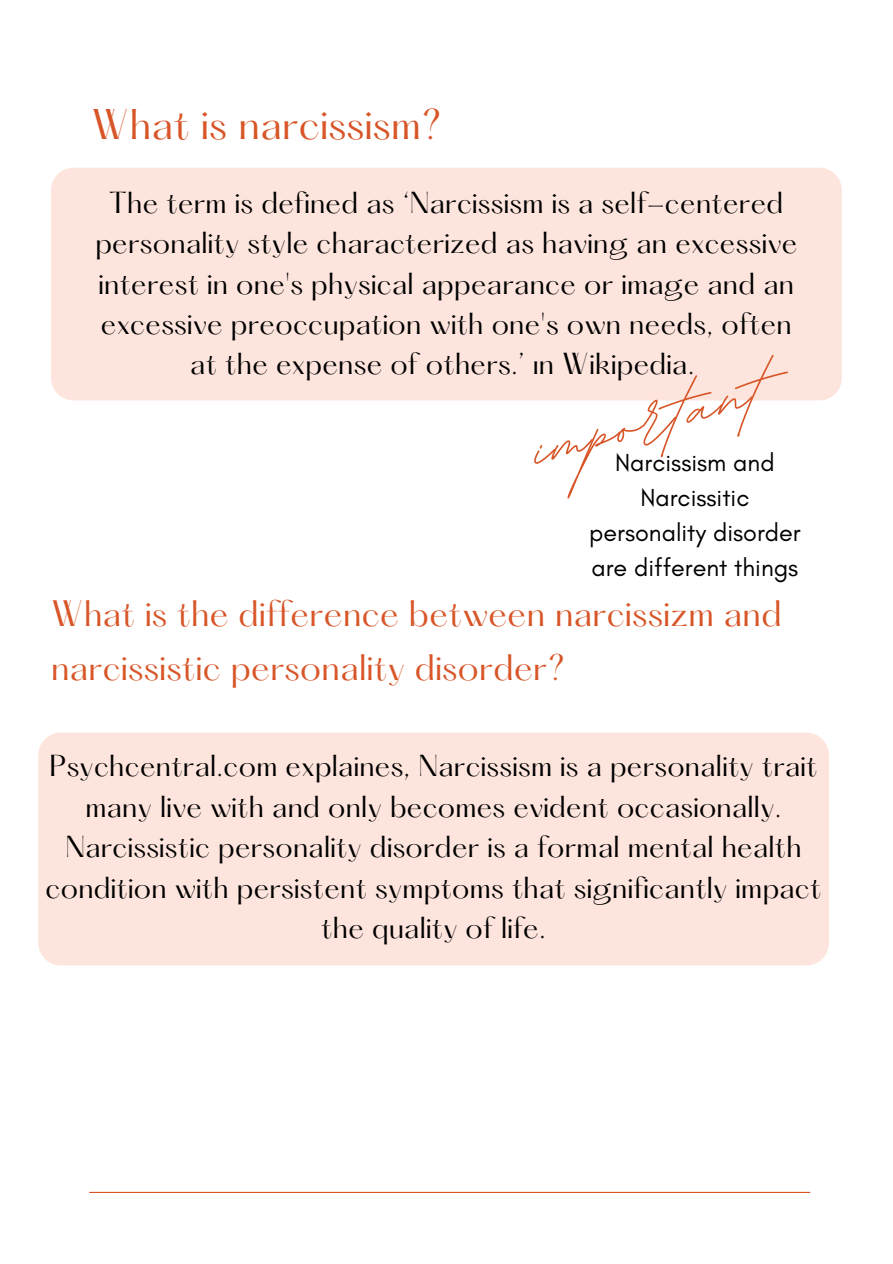
<style>
.page{position:relative;width:893px;height:1264px;background:#fff}
.page>*{position:absolute;margin:0;border:0;box-sizing:border-box;transform-origin:0 0}
.t1{font:700 103.2px "BD Script";color:#d85528}
.t2{font:37.5px "Hatton";letter-spacing:.01em;color:#d85528}
.t3{font:32.1px/54px "Hatton";letter-spacing:.01em;color:#d85528}
.t4{font:26.55px/40.3px "Hatton";letter-spacing:.01em;color:#000;text-align:center}
.t5{font:25.05px/35.1px "Glacial Indifference";color:#000;text-align:center}
</style>
<div class="page">
<div style="left:51px;top:168px;width:790px;height:232px;background:#fde5dd;border-radius:22px"></div>
<hr style="left:89px;top:1191px;width:721px;height:1px;background:#d85528">
<div style="left:38px;top:732px;width:790px;height:233px;background:#fde5dd;border-radius:22px"></div>
<h2 class="t2" style="left:91px;top:106px;width:352px">What is narcissism?</h2>
<p class="t4" style="left:95px;top:185px;width:703px">The term is defined as ‘Narcissism is a self-centered personality style characterized as having an excessive interest in one's physical appearance or image and an excessive preoccupation with one's own needs, often at the expense of others.’ ın Wikipedia.</p>
<h1 class="t1" style="left:516px;top:385px;width:240px;rotate:-15deg">important</h1>
<p class="t5" style="left:589px;top:444px;width:213px">Narcissism and<br>Narcissitic personality disorder are different things</p>
<p class="t3" style="left:51px;top:590px;width:732px">What is the difference between narcissizm and narcissistic personality disorder?</p>
<p class="t4" style="left:46px;top:748px;width:777px">Psychcentral.com explaines, Narcissism is a personality trait many live with and only becomes evident occasionally.<br>Narcissistic personality disorder is a formal mental health condition with persistent symptoms that significantly impact the quality of life.</p>
</div>
